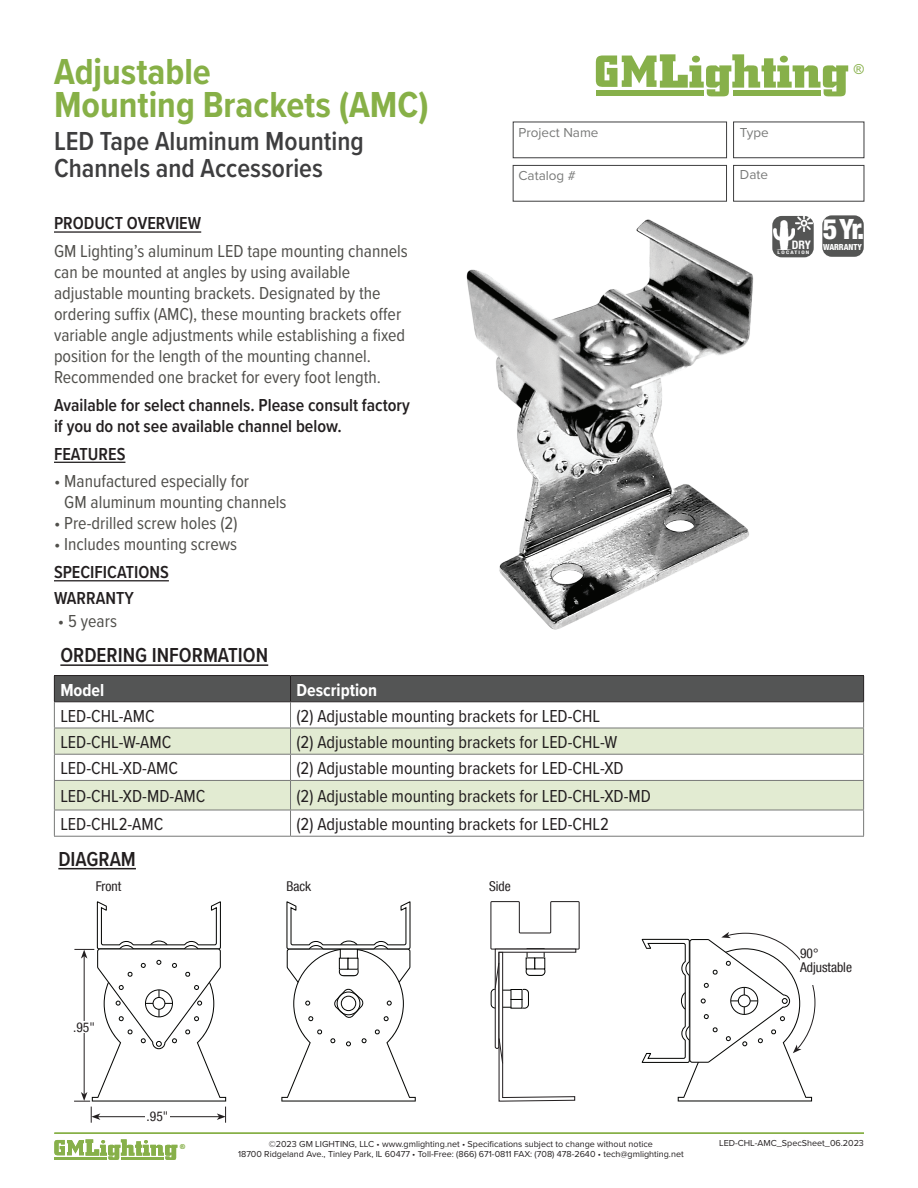
<style>
.page{position:relative;width:918px;height:1188px;background:#fff}
.page>*{position:absolute;margin:0;border:0;box-sizing:border-box;transform-origin:0 0}
.t1{font:700 37.5px/33px "Proxima Nova Cond";color:#87b047}
.t2{font:800 condensed 28.05px "Helvetica Neue LT Std";color:#fff}
.t3{font:600 27px/27px "Proxima Nova Cond";color:#3e3e3f}
.t4{font:600 21px "Proxima Nova Cond";color:#231f20}
.t5{font:18px/21px "Proxima Nova Cond";color:#504f4b}
.t6{font:18px "Proxima Nova Cond";color:#231f20}
.t7{font:600 18px/21px "Proxima Nova Cond";color:#231f20}
.t8{font:700 18px "Proxima Nova Cond";color:#fff}
.t9{font:13.8px "Arial";color:#87b04a}
.t10{font:condensed 13.5px/14.2px "Helvetica Neue LT Com";color:#231f20}
.t11{font:13.5px "Proxima Nova";color:#797a79}
.t12{font:700 condensed 11.7px "Helvetica Neue";color:#fff}
.t13{font:9px/10.5px "Proxima Nova";color:#231f20;text-align:center}
.t14{font:800 condensed 8.4px "Helvetica Neue LT Std";color:#fff}
.t15{font:6.75px "Arial";color:#87b04a}
.t16{font:700 condensed 4.65px "Helvetica Neue";letter-spacing:.2em;color:#fff;scale:1.27 1}
</style>
<div class="page">
<svg style="left:596px;top:54px;width:252px;height:42px"></svg>
<div style="left:596px;top:90px;width:108px;height:5px;background:#87b04a"></div>
<div style="left:733px;top:91px;width:88px;height:5px;background:#87b04a"></div>
<hr style="left:54px;top:1132px;width:810px;height:2px;background:#87b047">
<svg style="left:54px;top:1139px;width:123px;height:21px"></svg>
<hr style="left:55px;top:1157px;width:52px;height:2px;background:#87b04a">
<hr style="left:121px;top:1157px;width:43px;height:3px;background:#87b04a">
<div style="left:733px;top:122px;width:131px;height:36px;border:1px solid #3e3e3f"></div>
<div style="left:513px;top:165px;width:214px;height:37px;border:1px solid #3e3e3f"></div>
<div style="left:733px;top:165px;width:131px;height:37px;border:1px solid #3e3e3f"></div>
<div style="left:772px;top:216px;width:42px;height:41px;background:#545554;border-radius:9px"></div>
<img style="left:774px;top:221px;width:21px;height:28px">
<img style="left:795px;top:216px;width:17px;height:15px">
<div style="left:822px;top:215px;width:42px;height:42px;background:#545554;border-radius:9px"></div>
<hr style="left:54px;top:231px;width:147px;height:2px;background:#231f20">
<hr style="left:54px;top:462px;width:71px;height:1px;background:#231f20">
<hr style="left:54px;top:580px;width:115px;height:1px;background:#231f20">
<div style="left:513px;top:122px;width:214px;height:36px;border:1px solid #3e3e3f"></div>
<hr style="left:54px;top:675px;width:237px;height:1px;background:#231f20">
<hr style="left:291px;top:675px;width:573px;height:1px;background:#231f20">
<svg style="left:54px;top:676px;width:810px;height:160px"></svg>
<hr style="left:54px;top:836px;width:237px;height:1px;background:#777877">
<hr style="left:291px;top:836px;width:573px;height:1px;background:#777877">
<hr style="left:60px;top:664px;width:208px;height:2px;background:#231f20">
<img style="left:466px;top:219px;width:288px;height:411px">
<hr style="left:58px;top:868px;width:78px;height:1px;background:#231f20">
<svg style="left:281px;top:901px;width:135px;height:201px"></svg>
<svg style="left:490px;top:901px;width:90px;height:201px"></svg>
<svg style="left:641px;top:932px;width:174px;height:169px"></svg>
<div style="left:800px;top:935px;width:52px;height:49px;background:#fff"></div>
<svg style="left:74px;top:901px;width:152px;height:222px"></svg>
<div style="left:145px;top:1110px;width:25px;height:12px;background:#fff"></div>
<h1 class="t1" style="left:54px;top:54px;width:376px">Adjustable<br>Mounting Brackets (AMC)</h1>
<h3 class="t3" style="left:54px;top:127px;width:311px">LED Tape Aluminum Mounting<br>Channels and Accessories</h3>
<p class="t11" style="left:518px;top:123px;width:82px">Project Name</p>
<p class="t11" style="left:740px;top:123px;width:30px">Type</p>
<p class="t11" style="left:518px;top:166px;width:59px">Catalog #</p>
<p class="t11" style="left:740px;top:164px;width:30px">Date</p>
<p class="t9" style="left:854px;top:60px;width:12px">®</p>
<p class="t7" style="left:54px;top:212px;width:149px">PRODUCT OVERVIEW</p>
<p class="t5" style="left:54px;top:240px;width:355px">GM Lighting’s aluminum LED tape mounting channels can be mounted at angles by using available adjustable mounting brackets. Designated by the ordering suffix (AMC), these mounting brackets offer variable angle adjustments while establishing a fixed position for the length of the mounting channel.<br>Recommended one bracket for every foot length.</p>
<p class="t7" style="left:54px;top:394px;width:357px">Available for select channels. Please consult factory if you do not see available channel below.</p>
<p class="t7" style="left:54px;top:443px;width:73px">FEATURES</p>
<p class="t5" style="left:64px;top:470px;width:224px;text-indent:-10px">• Manufactured especially for<br>GM aluminum mounting channels</p>
<p class="t5" style="left:54px;top:512px;width:185px">• Pre-drilled screw holes (2)</p>
<p class="t5" style="left:54px;top:533px;width:185px">• Includes mounting screws</p>
<p class="t7" style="left:54px;top:559px;width:116px;line-height:25.7px">SPECIFICATIONS<br>WARRANTY</p>
<p class="t5" style="left:58px;top:610px;width:61px">• 5 years</p>
<p class="t4" style="left:60px;top:640px;width:209px">ORDERING INFORMATION</p>
<p class="t8" style="left:60px;top:677px;width:45px">Model</p>
<p class="t8" style="left:297px;top:677px;width:82px">Description</p>
<p class="t6" style="left:60px;top:703px;width:96px">LED-CHL-AMC</p>
<p class="t6" style="left:297px;top:703px;width:305px">(2) Adjustable mounting brackets for LED-CHL</p>
<p class="t6" style="left:60px;top:729px;width:113px">LED-CHL-W-AMC</p>
<p class="t6" style="left:297px;top:729px;width:322px">(2) Adjustable mounting brackets for LED-CHL-W</p>
<p class="t6" style="left:60px;top:755px;width:119px">LED-CHL-XD-AMC</p>
<p class="t6" style="left:297px;top:755px;width:329px">(2) Adjustable mounting brackets for LED-CHL-XD</p>
<p class="t6" style="left:60px;top:783px;width:147px">LED-CHL-XD-MD-AMC</p>
<p class="t6" style="left:297px;top:783px;width:356px">(2) Adjustable mounting brackets for LED-CHL-XD-MD</p>
<p class="t6" style="left:60px;top:811px;width:105px">LED-CHL2-AMC</p>
<p class="t6" style="left:297px;top:811px;width:314px">(2) Adjustable mounting brackets for LED-CHL2</p>
<p class="t4" style="left:58px;top:843px;width:79px">DIAGRAM</p>
<p class="t10" style="left:96px;top:879px;width:27px">Front</p>
<p class="t10" style="left:287px;top:879px;width:26px">Back</p>
<p class="t10" style="left:489px;top:879px;width:23px">Side</p>
<p class="t12" style="left:792px;top:235px;width:21px">DRY</p>
<p class="t16" style="left:778px;top:248px;width:26px">LOCATION</p>
<h2 class="t2" style="left:823px;top:212px;width:43px">5 Yr.</h2>
<p class="t14" style="left:823px;top:242px;width:41px">WARRANTY</p>
<p class="t10" style="left:73px;top:1020px;width:23px">.95"</p>
<p class="t10" style="left:800px;top:945px;width:53px">90°<br>Adjustable</p>
<p class="t10" style="left:147px;top:1109px;width:23px">.95"</p>
<p class="t15" style="left:180px;top:1142px;width:6px">®</p>
<p class="t13" style="left:238px;top:1138px;width:447px">©2023 GM LIGHTING, LLC • www.gmlighting.net • Specifications subject to change without notice<br>18700 Ridgeland Ave., Tinley Park, IL 60477 • Toll-Free: (866) 671-0811 FAX: (708) 478-2640 • tech@gmlighting.net</p>
<p class="t13" style="left:719px;top:1137px;width:146px">LED-CHL-AMC_SpecSheet_06.2023</p>
</div>
